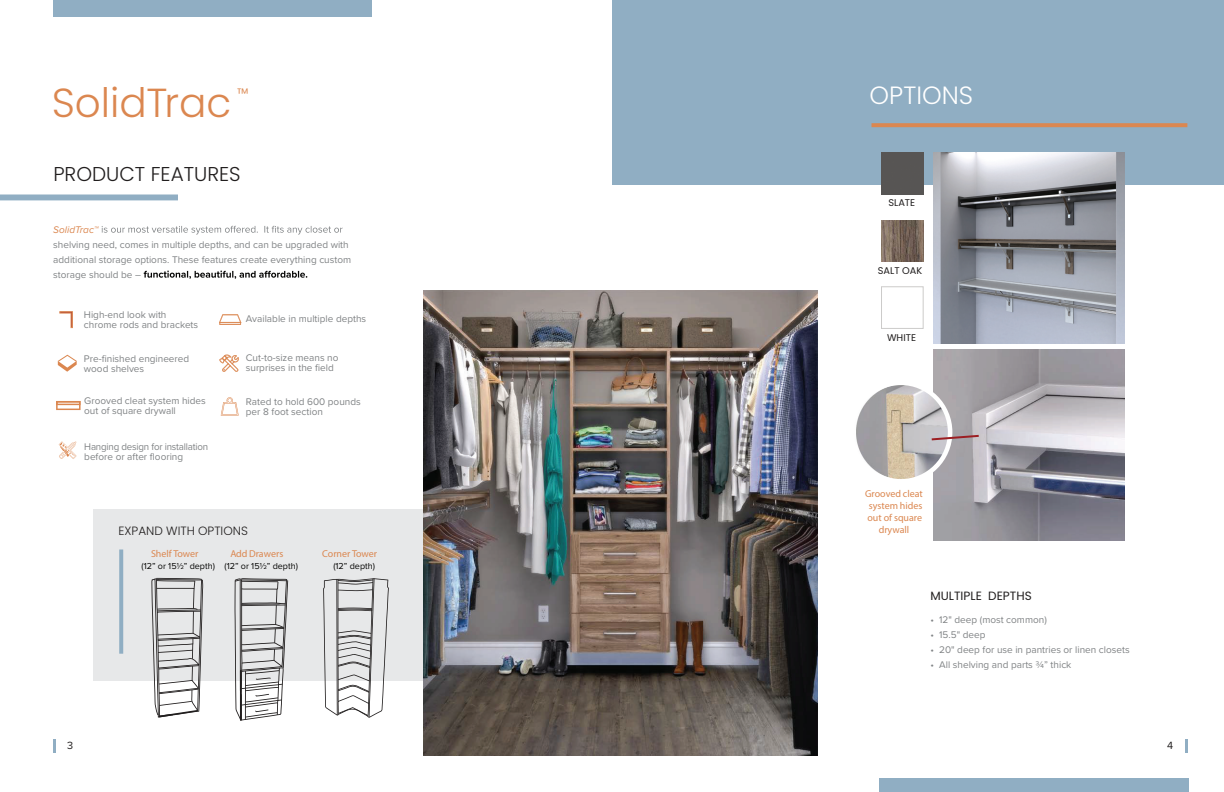
<style>
.page{position:relative;width:1224px;height:792px;background:#fff}
.page>*{position:absolute;margin:0;border:0;box-sizing:border-box;transform-origin:0 0}
.t1{font:300 40.5px "Poppins";color:#db8750}
.t2{font:300 25px "Poppins";color:#fff}
.t3{font:300 20px "Poppins";color:#211e1e}
.t4{font:300 15px "Poppins";color:#db8750}
.t5{font:300 12px "Poppins";color:#211e1e}
.t6{font:12px "Poppins";color:#211e1e}
.t7{font:10.9px "Proxima Nova";color:#211e1e}
.t8{font:10px/10px "Proxima Nova";color:#808385}
.t9{font:10px/12px "Myriad Pro";color:#db8750;text-align:center}
.t10{font:10px/10px "Proxima Nova";letter-spacing:-.02em;color:#808385}
.t11{font:italic 10px "Proxima Nova";color:#db8750}
.t12{font:9.8px "Poppins";color:#211e1e}
.t13{font:9px "Proxima Nova";color:#050504}
</style>
<div class="page">
<svg style="left:53px;top:739px;width:3px;height:13px"></svg>
<svg style="left:1185px;top:739px;width:3px;height:13px"></svg>
<div style="left:94px;top:509px;width:615px;height:172px;background:#e7e8e9"></div>
<div style="left:612px;top:0;width:612px;height:185px;background:#90aec3"></div>
<svg style="left:872px;top:123px;width:315px;height:4px"></svg>
<svg style="left:102px;top:226px;width:241px;height:9px"></svg>
<svg style="left:144px;top:271px;width:163px;height:8px"></svg>
<svg style="left:59px;top:441px;width:17px;height:18px"></svg>
<div style="left:881px;top:286px;width:43px;height:43px;background:#fff;border:1px solid #cccbca"></div>
<img style="left:882px;top:220px;width:41px;height:42px">
<img style="left:933px;top:350px;width:191px;height:191px">
<img style="left:423px;top:290px;width:394px;height:465px">
<svg style="left:119px;top:549px;width:4px;height:105px"></svg>
<svg style="left:219px;top:355px;width:20px;height:17px"></svg>
<svg style="left:219px;top:314px;width:22px;height:11px"></svg>
<svg style="left:58px;top:355px;width:19px;height:17px"></svg>
<svg style="left:56px;top:401px;width:25px;height:9px"></svg>
<svg style="left:59px;top:311px;width:14px;height:17px"></svg>
<div style="left:850px;top:381px;width:102px;height:102px;background:#fff;border-radius:50%"></div>
<svg style="left:221px;top:397px;width:18px;height:19px"></svg>
<img style="left:854px;top:385px;width:94px;height:94px;border-radius:47px">
<svg style="left:930px;top:434px;width:51px;height:8px"></svg>
<svg style="left:323px;top:578px;width:66px;height:140px"></svg>
<svg style="left:151px;top:578px;width:52px;height:140px"></svg>
<svg style="left:235px;top:578px;width:53px;height:143px"></svg>
<hr style="left:240px;top:670px;width:2px;height:51px;background:#211e1e">
<div style="left:54px;top:0;width:318px;height:16px;background:#90aec3"></div>
<div style="left:879px;top:778px;width:309px;height:14px;background:#90aec3"></div>
<svg style="left:0;top:195px;width:178px;height:5px"></svg>
<img style="left:933px;top:152px;width:191px;height:191px">
<div style="left:882px;top:153px;width:41px;height:41px;background:#575554"></div>
<h1 class="t1" style="left:52px;top:80px;width:181px">SolidTrac</h1>
<h3 class="t4" style="left:237px;top:85px;width:13px">™</h3>
<h3 class="t3" style="left:53px;top:162px;width:189px">PRODUCT FEATURES</h3>
<p class="t11" style="left:53px;top:222px;width:47px">SolidTrac™</p>
<p class="t8" style="left:53px;top:236px;width:299px;line-height:15px">shelving need, comes in multiple depths, and can be upgraded with additional storage options. These features create everything custom storage should be –</p>
<p class="t8" style="left:84px;top:309px;width:116px">High-end look with chrome rods and brackets</p>
<p class="t8" style="left:246px;top:313px;width:122px">Available in multiple depths</p>
<p class="t8" style="left:84px;top:353px;width:107px">Pre-finished engineered wood shelves</p>
<p class="t8" style="left:84px;top:396px;width:123px">Grooved cleat system hides out of square drywall</p>
<p class="t10" style="left:84px;top:442px;width:126px">Hanging design for installation before or after flooring</p>
<p class="t8" style="left:246px;top:352px;width:94px">Cut-to-size means no surprises in the field</p>
<p class="t8" style="left:246px;top:396px;width:116px">Rated to hold 600 pounds per 8 foot section</p>
<p class="t5" style="left:119px;top:524px;width:131px">EXPAND WITH OPTIONS</p>
<p class="t9" style="left:151px;top:547px;width:49px">Shelf Tower</p>
<p class="t13" style="left:141px;top:559px;width:75px">(12” or 15½” depth)</p>
<p class="t9" style="left:230px;top:547px;width:54px">Add Drawers</p>
<p class="t13" style="left:224px;top:559px;width:75px">(12” or 15½” depth)</p>
<p class="t9" style="left:322px;top:547px;width:57px">Corner Tower</p>
<p class="t13" style="left:333px;top:559px;width:43px">(12” depth)</p>
<h2 class="t2" style="left:870px;top:81px;width:105px">OPTIONS</h2>
<p class="t12" style="left:888px;top:197px;width:28px">SLATE</p>
<p class="t12" style="left:878px;top:265px;width:46px">SALT OAK</p>
<p class="t12" style="left:887px;top:332px;width:30px">WHITE</p>
<p class="t9" style="left:865px;top:488px;width:59px">Grooved cleat system hides out of square drywall</p>
<p class="t6" style="left:931px;top:589px;width:103px">MULTIPLE DEPTHS</p>
<p class="t8" style="left:931px;top:614px;width:118px">• 12" deep (most common)</p>
<p class="t8" style="left:931px;top:629px;width:56px">• 15.5" deep</p>
<p class="t8" style="left:931px;top:644px;width:201px">• 20" deep for use in pantries or linen closets</p>
<p class="t8" style="left:931px;top:659px;width:142px">• All shelving and parts ¾” thick</p>
<p class="t7" style="left:67px;top:737px;width:8px">3</p>
<p class="t7" style="left:1167px;top:737px;width:8px">4</p>
</div>
